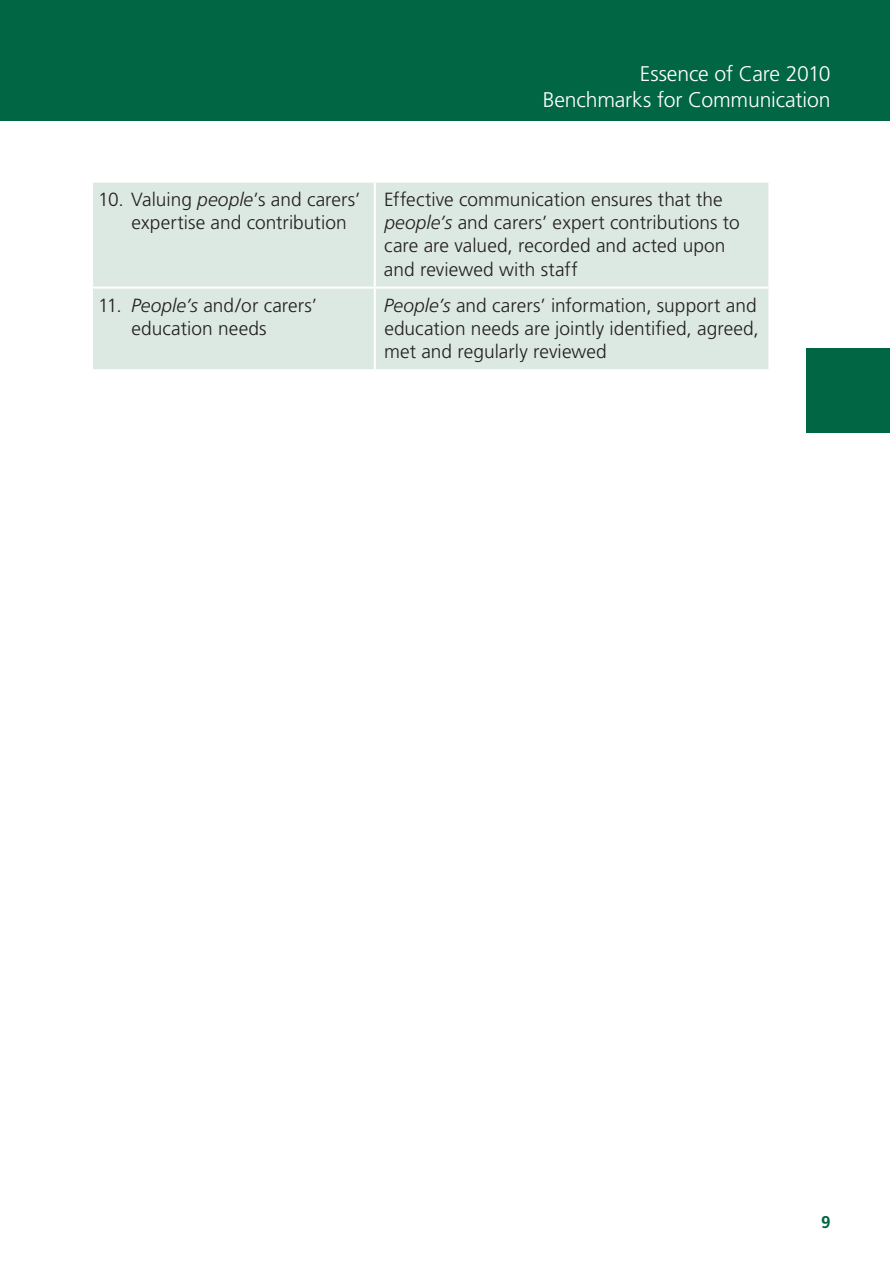
<style>
.page{position:relative;width:890px;height:1263px;background:#fff}
.page>*{position:absolute;margin:0;border:0;box-sizing:border-box;transform-origin:0 0}
.t1{font:300 21.15px/25.5px "Frutiger";letter-spacing:-.01em;color:#fff;text-align:right}
.t2{font:300 19.05px/23.2px "Frutiger";letter-spacing:.005em;color:#231f20}
.t3{font:700 16.95px "Frutiger";color:#064}
.s1{font-style:italic}
</style>
<div class="page">
<div style="left:1px;top:0;width:888px;height:120px;background:#064"></div>
<hr style="left:0;top:0;width:1px;height:120px;background:#064">
<div style="left:93px;top:183px;width:675px;height:186px;background:#dce8e2"></div>
<hr style="left:373px;top:183px;width:3px;height:103px;background:#fff">
<hr style="left:91px;top:286px;width:284px;height:3px;background:#fff">
<hr style="left:375px;top:286px;width:395px;height:3px;background:#fff">
<hr style="left:373px;top:289px;width:3px;height:80px;background:#fff">
<div style="left:806px;top:349px;width:83px;height:84px;background:#064"></div>
<p class="t1" style="left:542px;top:61px;width:289px">Essence of Care 2010<br>Benchmarks for Communication</p>
<p class="t2" style="left:131px;top:187px;width:230px;text-indent:-33px">10. Valuing <span class="s1">people</span>’s and carers’ expertise and contribution</p>
<p class="t2" style="left:384px;top:187px;width:357px">Effective communication ensures that the <span class="s1">people’s</span> and carers’ expert contributions to care are valued, recorded and acted upon and reviewed with staff</p>
<p class="t2" style="left:131px;top:293px;width:187px;text-indent:-33px">11. <span class="s1">People’s</span> and/or carers’ education needs</p>
<p class="t2" style="left:383px;top:293px;width:376px;text-align:justify"><span class="s1">People’s</span> and carers’ information, support and education needs are jointly identified, agreed, met and regularly reviewed</p>
<p class="t3" style="left:821px;top:1212px;width:11px">9</p>
</div>
